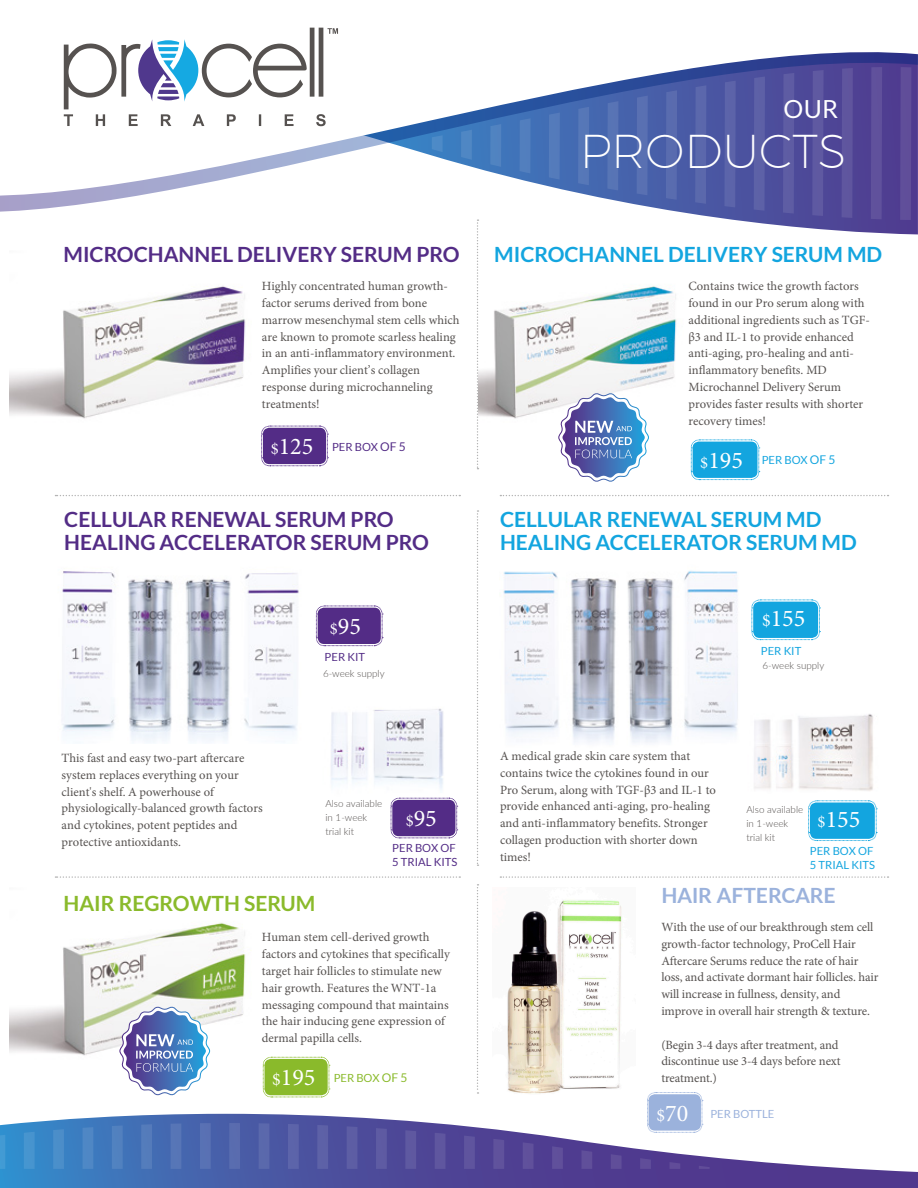
<style>
.page{position:relative;width:918px;height:1188px;background:#fff}
.page>*{position:absolute;margin:0;border:0;box-sizing:border-box;transform-origin:0 0}
.t1{font:200 47.55px "Montserrat";color:#fff}
.t2{font:24.9px "Lato";color:#fff}
.t3{font:24px "Minion Pro";color:#fff}
.t4{font:700 21px/22.4px "Lato";color:#532c86}
.t5{font:700 21px/22.4px "Lato";color:#13a5df}
.t6{font:700 21px "Lato";color:#8aba2b}
.t7{font:700 21px "Lato";color:#9bb2dc}
.t8{font:12.6px/16.8px "Minion Pro";color:#565250}
.t9{font:11.25px/14px "Lato";color:#532c86}
.t10{font:11.25px/14px "Lato";color:#13a5df}
.t11{font:11.25px "Lato";color:#8aba2b}
.t12{font:11.25px "Lato";color:#9bb2dc}
.t13{font:300 9.75px/14px "Lato";color:#565250}
.s1{font-size:16.65px}
.s2{font-size:12px}
.s3{font-size:18px}
</style>
<div class="page">
<svg style="left:22px;top:1114px;width:896px;height:74px"></svg>
<svg style="left:0;top:1123px;width:710px;height:65px;background:#5b69ad"></svg>
<svg style="left:0;top:27px;width:918px;height:204px"></svg>
<svg style="left:64px;top:28px;width:274px;height:98px"></svg>
<svg style="left:917px;top:27px;width:1px;height:113px"></svg>
<svg style="left:432px;top:67px;width:479px;height:153px"></svg>
<img style="left:331px;top:708px;width:119px;height:90px">
<img style="left:754px;top:714px;width:124px;height:96px">
<img style="left:10px;top:286px;width:236px;height:133px">
<img style="left:10px;top:922px;width:273px;height:155px">
<img style="left:479px;top:286px;width:198px;height:133px">
<svg style="left:647px;top:1092px;width:56px;height:41px"></svg>
<div style="left:649px;top:1094px;width:52px;height:37px;background:#9bb2dc;border-radius:6px"></div>
<svg style="left:691px;top:439px;width:69px;height:41px;background:#33b1e3"></svg>
<svg style="left:751px;top:599px;width:69px;height:41px;background:#33b1e3"></svg>
<svg style="left:261px;top:425px;width:67px;height:42px"></svg>
<svg style="left:263px;top:1057px;width:67px;height:41px"></svg>
<svg style="left:316px;top:605px;width:67px;height:41px"></svg>
<img style="left:503px;top:570px;width:235px;height:173px">
<div style="left:263px;top:428px;width:63px;height:36px;background:#532c86;border-radius:6px"></div>
<div style="left:265px;top:1059px;width:63px;height:36px;background:#8aba2b;border-radius:6px"></div>
<div style="left:318px;top:608px;width:63px;height:36px;background:#532c86;border-radius:6px"></div>
<svg style="left:390px;top:798px;width:68px;height:41px"></svg>
<div style="left:392px;top:800px;width:63px;height:36px;background:#532c86;border-radius:6px"></div>
<svg style="left:808px;top:800px;width:69px;height:41px;background:#33b1e3"></svg>
<img style="left:62px;top:571px;width:237px;height:172px">
<svg style="left:477px;top:884px;width:2px;height:210px"></svg>
<svg style="left:477px;top:219px;width:2px;height:250px"></svg>
<svg style="left:477px;top:510px;width:2px;height:356px"></svg>
<svg style="left:55px;top:495px;width:405px;height:1px"></svg>
<svg style="left:55px;top:876px;width:405px;height:2px"></svg>
<svg style="left:500px;top:495px;width:389px;height:1px"></svg>
<svg style="left:500px;top:876px;width:389px;height:2px"></svg>
<svg style="left:119px;top:1006px;width:92px;height:90px"></svg>
<svg style="left:558px;top:392px;width:92px;height:90px"></svg>
<img style="left:507px;top:900px;width:115px;height:194px">
<h3 class="t4" style="left:64px;top:243px;width:397px">MICROCHANNEL DELIVERY SERUM PRO</h3>
<p class="t8" style="left:262px;top:278px;width:199px">Highly concentrated human growth&shy;factor serums derived from bone marrow mesenchymal stem cells which are known to promote scarless healing in an anti-inflammatory environment.<br>Amplifies your client’s collagen response during microchanneling treatments!</p>
<h3 class="t3" style="left:271px;top:430px;width:44px"><span class="s1">$</span>125</h3>
<p class="t9" style="left:332px;top:439px;width:75px">PER BOX <span class="s2">OF 5</span></p>
<h2 class="t2" style="left:784px;top:96px;width:56px">OUR</h2>
<h1 class="t1" style="left:580px;top:115px;width:268px">PRODUCTS</h1>
<h3 class="t5" style="left:494px;top:243px;width:390px">MICROCHANNEL DELIVERY SERUM MD</h3>
<p class="t8" style="left:689px;top:278px;width:183px">Contains twice the growth factors found in our Pro serum along with additional ingredients such as TGF&shy;β3 and IL-1 to provide enhanced anti-aging, pro-healing and anti&shy;inflammatory benefits. MD<br>Microchannel Delivery Serum provides faster results with shorter recovery times!</p>
<h3 class="t3" style="left:700px;top:444px;width:44px"><span class="s1">$</span>195</h3>
<p class="t10" style="left:762px;top:453px;width:75px">PER BOX <span class="s2">OF 5</span></p>
<h3 class="t4" style="left:64px;top:508px;width:366px">CELLULAR RENEWAL SERUM PRO<br>HEALING ACCELERATOR SERUM PRO</h3>
<h3 class="t5" style="left:500px;top:508px;width:358px">CELLULAR RENEWAL SERUM MD<br>HEALING ACCELERATOR SERUM MD</h3>
<h3 class="t3" style="left:330px;top:610px;width:33px"><span class="s1">$</span>95</h3>
<p class="t9" style="left:325px;top:650px;width:42px">PER KIT</p>
<p class="t13" style="left:323px;top:667px;width:63px">6-week supply</p>
<h3 class="t3" style="left:762px;top:603px;width:45px"><span class="s3">$</span>155</h3>
<p class="t10" style="left:761px;top:643px;width:42px">PER KIT</p>
<p class="t13" style="left:763px;top:658px;width:63px">6-week supply</p>
<p class="t8" style="left:62px;top:750px;width:202px">This fast and easy two-part aftercare system replaces everything on your client's shelf. A powerhouse of physiologically-balanced growth factors and cytokines, potent peptides and protective antioxidants.</p>
<p class="t8" style="left:500px;top:748px;width:218px">A medical grade skin care system that contains twice the cytokines found in our Pro Serum, along with TGF-β3 and IL-1 to provide enhanced anti-aging, pro-healing and anti-inflammatory benefits. Stronger collagen production with shorter down times!</p>
<p class="t13" style="left:325px;top:796px;width:58px">Also available in 1-week trial kit</p>
<p class="t13" style="left:746px;top:802px;width:58px">Also available in 1-week trial kit</p>
<h3 class="t3" style="left:406px;top:802px;width:33px"><span class="s1">$</span>95</h3>
<h3 class="t3" style="left:818px;top:803px;width:44px"><span class="s1">$</span>155</h3>
<p class="t9" style="left:392px;top:841px;width:67px">PER BOX OF<br>5 TRIAL KITS</p>
<p class="t10" style="left:810px;top:844px;width:67px">PER BOX OF<br>5 TRIAL KITS</p>
<h3 class="t6" style="left:64px;top:891px;width:253px">HAIR REGROWTH SERUM</h3>
<p class="t8" style="left:262px;top:929px;width:190px">Human stem cell-derived growth factors and cytokines that specifically target hair follicles to stimulate new hair growth. Features the WNT-1a messaging compound that maintains the hair inducing gene expression of dermal papilla cells.</p>
<h3 class="t3" style="left:272px;top:1062px;width:45px"><span class="s3">$</span>195</h3>
<p class="t11" style="left:334px;top:1071px;width:75px">PER BOX <span class="s2">OF 5</span></p>
<h3 class="t7" style="left:661px;top:880px;width:176px">HAIR AFTERCARE</h3>
<p class="t8" style="left:661px;top:919px;width:219px">With the use of our breakthrough stem cell growth-factor technology, ProCell Hair Aftercare Serums reduce the rate of hair loss, and activate dormant hair follicles. hair will increase in fullness, density, and improve in overall hair strength &amp; texture.</p>
<p class="t8" style="left:661px;top:1036px;width:181px">(Begin 3-4 days after treatment, and discontinue use 3-4 days before next treatment.)</p>
<h3 class="t3" style="left:657px;top:1097px;width:33px"><span class="s3">$</span>70</h3>
<p class="t12" style="left:710px;top:1108px;width:65px">PER BOTTLE</p>
</div>
